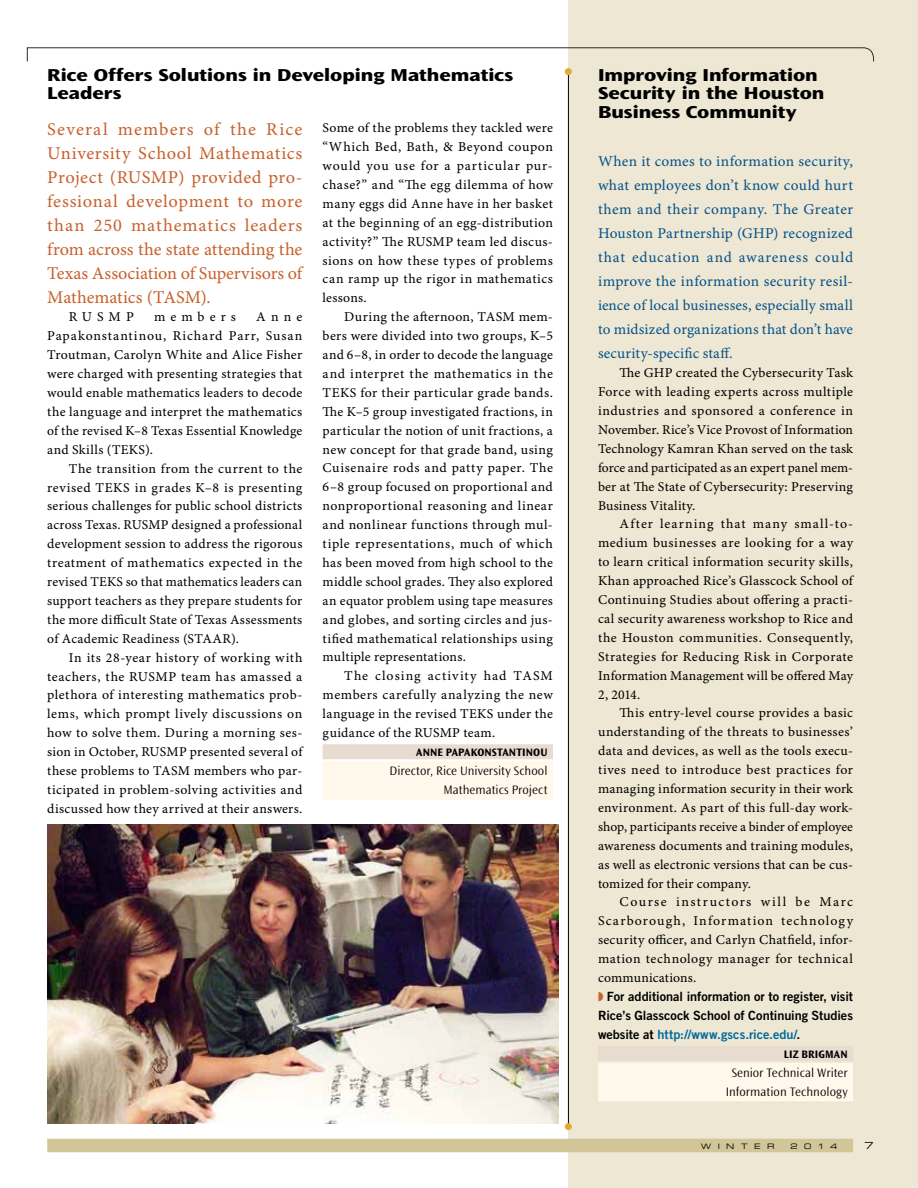
<style>
.page{position:relative;width:918px;height:1188px;background:#fff}
.page>*{position:absolute;margin:0;border:0;box-sizing:border-box;transform-origin:0 0}
.t1{font:18px/24px "Minion Pro Capt";letter-spacing:-.005em;color:#c8622e;text-align:justify}
.t2{font:800 expanded 18px/18.9px "Ocean Sans Std";color:#000}
.t3{font:15px/24px "Minion Pro Capt";letter-spacing:.005em;color:#085389;text-align:justify}
.t4{font:13.5px/18.9px "Minion Pro Capt";letter-spacing:.02em;color:#000;text-align:justify}
.t5{font:13.5px "Minion Pro Capt";letter-spacing:.365em;color:#000}
.t6{font:12.75px/18.9px "Trade Gothic LT Std Bd 2";color:#000;text-align:justify}
.t7{font:300 12.75px/19px "Ocean Sans Std";color:#000;text-align:center}
.t8{font:700 11.25px "Ocean Sans Std";letter-spacing:.01em;color:#000}
.t9{font:9.75px "Eurostile LT Std Ex 2";color:#000}
.t10{font:7.5px "Eurostile LT Std Ex 2";letter-spacing:.865em;color:#000}
.s1{color:#c8622e}
.s2{color:#00699e}
</style>
<div class="page">
<div style="left:568px;top:0;width:350px;height:1188px;background:#ede7d3"></div>
<img style="left:47px;top:824px;width:512px;height:299px">
<svg style="left:27px;top:47px;width:848px;height:15px"></svg>
<hr style="left:568px;top:70px;width:1px;height:1057px;background:#000">
<div style="left:565px;top:68px;width:7px;height:7px;background:#e5aa2e;border-radius:50%"></div>
<div style="left:565px;top:1123px;width:7px;height:7px;background:#e5aa2e;border-radius:50%"></div>
<div style="left:47px;top:1139px;width:806px;height:13px;background:#d2c598"></div>
<div style="left:598px;top:1046px;width:255px;height:15px;background:#e8dbd0"></div>
<div style="left:598px;top:1063px;width:255px;height:19px;background:#fff8eb"></div>
<div style="left:598px;top:1082px;width:255px;height:19px;background:#fff8eb"></div>
<div style="left:323px;top:744px;width:230px;height:15px;background:#e8dbd0"></div>
<div style="left:323px;top:761px;width:230px;height:20px;background:#fff8eb"></div>
<div style="left:323px;top:780px;width:230px;height:20px;background:#fff8eb"></div>
<h1 class="t2" style="left:47px;top:65px;width:467px">Rice Offers Solutions in Developing Mathematics<br>Leaders</h1>
<h1 class="t2" style="left:598px;top:65px;width:228px">Improving Information<br>Security in the Houston<br>Business Community</h1>
<p class="t3" style="left:598px;top:150px;width:257px">When it comes to information security, what employees don’t know could hurt them and their company. The Greater Houston Partnership (GHP) recognized that education and awareness could improve the information security resil&shy;ience of local businesses, especially small to midsized organizations that don’t have security-specific staff.</p>
<p class="t4" style="left:598px;top:364px;width:257px;text-indent:22px">The GHP created the Cybersecurity Task Force with leading experts across multiple industries and sponsored a conference in November. Rice’s Vice Provost of Information Technology Kamran Khan served on the task force and participated as an expert panel mem&shy;ber at The State of Cybersecurity: Preserving Business Vitality.</p>
<p class="t4" style="left:598px;top:515px;width:257px;text-indent:22px">After learning that many small-to&shy;medium businesses are looking for a way to learn critical information security skills, Khan approached Rice’s Glasscock School of Continuing Studies about offering a practi&shy;cal security awareness workshop to Rice and the Houston communities. Consequently, Strategies for Reducing Risk in Corporate Information Management will be offered May 2, 2014.</p>
<p class="t4" style="left:598px;top:704px;width:257px;text-indent:22px">This entry-level course provides a basic understanding of the threats to businesses’ data and devices, as well as the tools execu&shy;tives need to introduce best practices for managing information security in their work environment. As part of this full-day work&shy;shop, participants receive a binder of employee awareness documents and training modules, as well as electronic versions that can be cus&shy;tomized for their company.</p>
<p class="t4" style="left:598px;top:893px;width:257px;text-indent:22px">Course instructors will be Marc Scarborough, Information technology security officer, and Carlyn Chatfield, infor&shy;mation technology manager for technical communications.</p>
<p class="t6" style="left:598px;top:987px;width:257px"><span class="s1">◗</span> For additional information or to register, visit Rice’s Glasscock School of Continuing Studies website at <span class="s2">http://www.gscs.rice.edu/</span>.</p>
<p class="t8" style="left:784px;top:1048px;width:65px">LIZ BRIGMAN</p>
<p class="t7" style="left:726px;top:1063px;width:123px">Senior Technical Writer<br>Information Technology</p>
<p class="t1" style="left:47px;top:118px;width:257px">Several members of the Rice University School Mathematics Project (RUSMP) provided pro&shy;fessional development to more than 250 mathematics leaders from across the state attending the Texas Association of Supervisors of Mathematics (TASM).</p>
<p class="t4" style="left:69px;top:308px;width:67px">RUSMP</p>
<p class="t5" style="left:154px;top:309px;width:83px">members</p>
<p class="t4" style="left:323px;top:119px;width:232px">Some of the problems they tackled were “Which Bed, Bath, &amp; Beyond coupon would you use for a particular pur&shy;chase?” and “The egg dilemma of how many eggs did Anne have in her basket at the beginning of an egg-distribution activity?” The RUSMP team led discus&shy;sions on how these types of problems can ramp up the rigor in mathematics lessons.</p>
<p class="t4" style="left:323px;top:308px;width:232px;text-indent:22px">During the afternoon, TASM mem&shy;bers were divided into two groups, K–5 and 6–8, in order to decode the language and interpret the mathematics in the TEKS for their particular grade bands.<br>The K–5 group investigated fractions, in particular the notion of unit fractions, a new concept for that grade band, using Cuisenaire rods and patty paper. The 6–8 group focused on proportional and nonproportional reasoning and linear and nonlinear functions through mul&shy;tiple representations, much of which has been moved from high school to the middle school grades. They also explored an equator problem using tape measures and globes, and sorting circles and jus&shy;tified mathematical relationships using multiple representations.</p>
<p class="t4" style="left:323px;top:667px;width:232px;text-indent:22px">The closing activity had TASM members carefully analyzing the new language in the revised TEKS under the guidance of the RUSMP team.</p>
<p class="t8" style="left:416px;top:746px;width:133px">ANNE PAPAKONSTANTINOU</p>
<p class="t7" style="left:390px;top:762px;width:160px;text-align:right">Director, Rice University School<br>Mathematics Project</p>
<p class="t4" style="left:47px;top:308px;width:257px;text-indent:209px">Anne Papakonstantinou, Richard Parr, Susan Troutman, Carolyn White and Alice Fisher were charged with presenting strategies that would enable mathematics leaders to decode the language and interpret the mathematics of the revised K–8 Texas Essential Knowledge and Skills (TEKS).</p>
<p class="t4" style="left:47px;top:460px;width:257px;text-indent:22px">The transition from the current to the revised TEKS in grades K–8 is presenting serious challenges for public school districts across Texas. RUSMP designed a professional development session to address the rigorous treatment of mathematics expected in the revised TEKS so that mathematics leaders can support teachers as they prepare students for the more difficult State of Texas Assessments of Academic Readiness (STAAR).</p>
<p class="t4" style="left:47px;top:649px;width:257px;text-indent:22px">In its 28-year history of working with teachers, the RUSMP team has amassed a plethora of interesting mathematics prob&shy;lems, which prompt lively discussions on how to solve them. During a morning ses&shy;sion in October, RUSMP presented several of these problems to TASM members who par&shy;ticipated in problem-solving activities and discussed how they arrived at their answers.</p>
<p class="t10" style="left:701px;top:1141px;width:75px">WINTER</p>
<p class="t10" style="left:790px;top:1141px;width:49px">2014</p>
<p class="t9" style="left:864px;top:1139px;width:11px">7</p>
</div>
